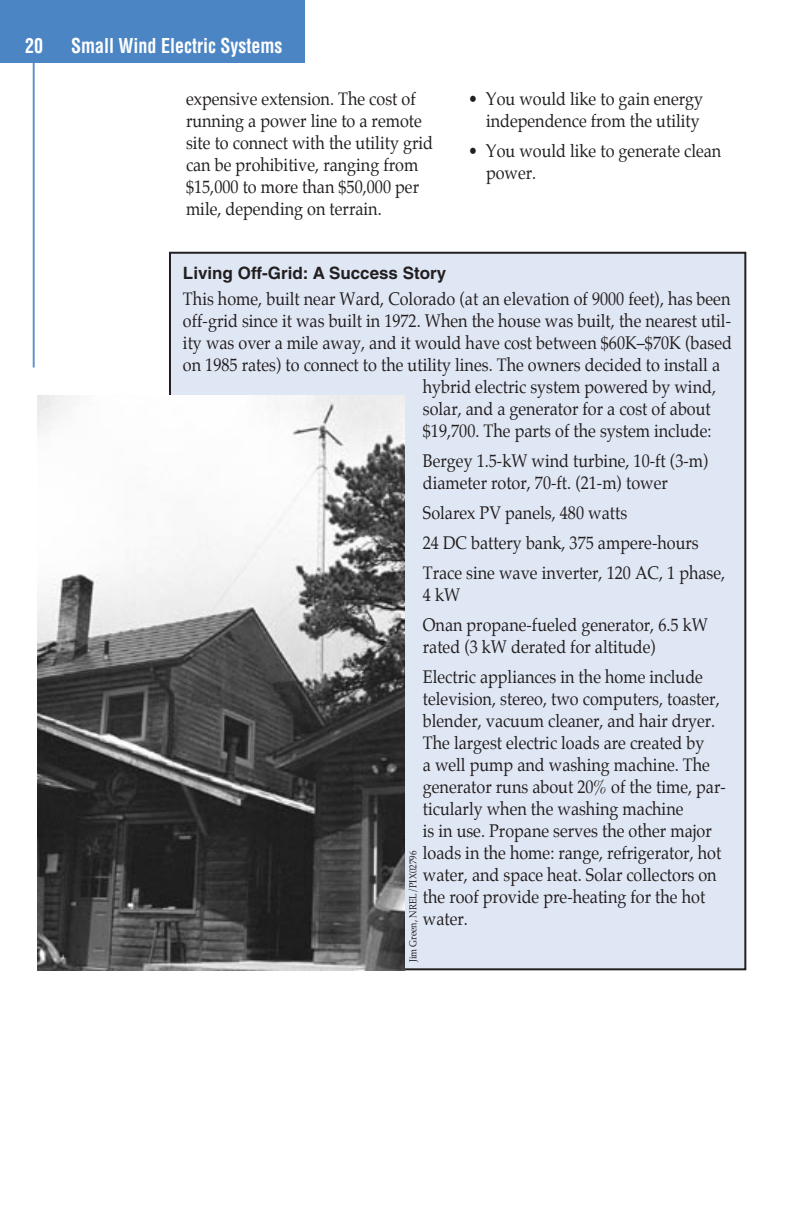
<style>
.page{position:relative;width:792px;height:1224px;background:#fff}
.page>*{position:absolute;margin:0;border:0;box-sizing:border-box;transform-origin:0 0}
.t1{font:700 condensed 20px "Helvetica";color:#fff;scale:.9 1}
.t2{font:18px/22px "Palatino";color:#231f20;scale:.9 1}
.t3{font:700 17px "Helvetica";color:#231f20}
.t4{font:10px "Palatino";color:#231f20;scale:.9 1}
</style>
<div class="page">
<hr style="left:33px;top:17px;width:2px;height:351px;background:#6692cb">
<div style="left:0;top:0;width:305px;height:63px;background:#4c85c3"></div>
<div style="left:170px;top:253px;width:575px;height:716px;background:#e0e7f4"></div>
<img style="left:38px;top:395px;width:367px;height:576px">
<p class="t1" style="left:25px;top:34px;width:21px">20</p>
<p class="t1" style="left:71px;top:34px;width:236px">Small Wind Electric Systems</p>
<p class="t2" style="left:186px;top:88px;width:276px">expensive extension. The cost of running a power line to a remote site to connect with the utility grid can be prohibitive, ranging from $15,000 to more than $50,000 per mile, depending on terrain.</p>
<p class="t2" style="left:468px;top:88px;width:263px;text-align:right">• You would like to gain energy independence from the utility</p>
<p class="t2" style="left:486px;top:140px;width:263px;text-indent:-18px">• You would like to generate clean power.</p>
<p class="t3" style="left:183px;top:262px;width:265px">Living Off-Grid: A Success Story</p>
<p class="t2" style="left:183px;top:288px;width:610px">This home, built near Ward, Colorado (at an elevation of 9000 feet), has been</p>
<p class="t2" style="left:183px;top:310px;width:610px">off-grid since it was built in 1972. When the house was built, the nearest util-</p>
<p class="t2" style="left:183px;top:332px;width:612px">ity was over a mile away, and it would have cost between $60K–$70K (based</p>
<p class="t2" style="left:183px;top:354px;width:598px">on 1985 rates) to connect to the utility lines. The owners decided to install a</p>
<p class="t2" style="left:423px;top:376px;width:327px">hybrid electric system powered by wind,</p>
<p class="t2" style="left:423px;top:398px;width:321px">solar, and a generator for a cost of about</p>
<p class="t2" style="left:423px;top:420px;width:322px">$19,700. The parts of the system include:</p>
<p class="t2" style="left:423px;top:450px;width:319px">Bergey 1.5-kW wind turbine, 10-ft (3-m) diameter rotor, 70-ft. (21-m) tower</p>
<p class="t2" style="left:423px;top:498px;width:338px;line-height:30px">Solarex PV panels, 480 watts<br>24 DC battery bank, 375 ampere-hours<br>Trace sine wave inverter, 120 AC, 1 phase,</p>
<p class="t2" style="left:423px;top:580px;width:318px;line-height:30px">4 kW<br>Onan propane-fueled generator, 6.5 kW</p>
<p class="t2" style="left:423px;top:632px;width:313px;line-height:30px">rated (3 kW derated for altitude)<br>Electric appliances in the home include</p>
<p class="t2" style="left:423px;top:688px;width:338px">television, stereo, two computers, toaster, blender, vacuum cleaner, and hair dryer.<br>The largest electric loads are created by<br>a well pump and washing machine. The generator runs about 20% of the time, par&shy;ticularly when the washing machine<br>is in use. Propane serves the other major loads in the home: range, refrigerator, hot water, and space heat. Solar collectors on the roof provide pre-heating for the hot water.</p>
<p class="t4" style="left:407px;top:962px;width:125px;rotate:-90deg">Jim Green, NREL/PIX02796</p>
</div>
